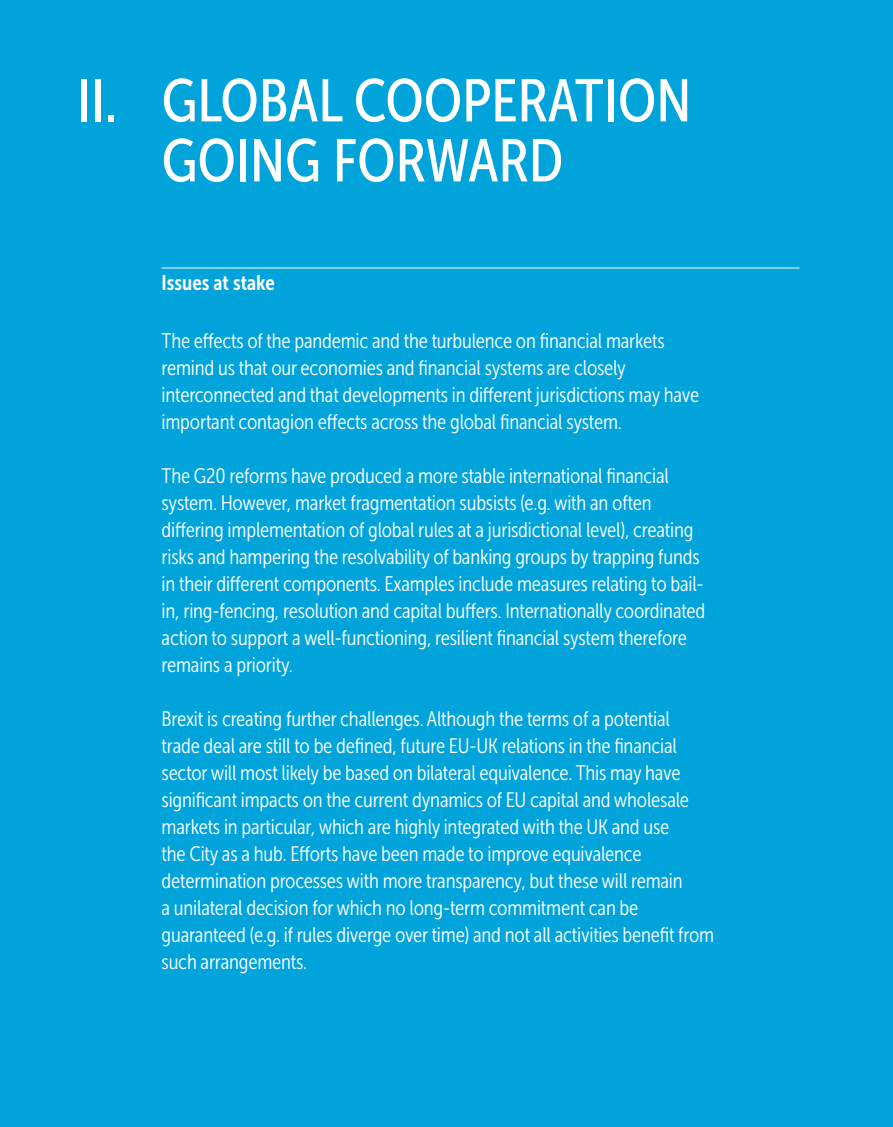
<style>
.page{position:relative;width:893px;height:1127px;background:#00a4db}
.page>*{position:absolute;margin:0;border:0;box-sizing:border-box;transform-origin:0 0}
.t1{font:60px/60px "Museo Sans Cond 500";color:#fff}
.t2{font:21px/27px "Museo Sans Cond 300";letter-spacing:-.01em;color:#fff}
.t3{font:21px "Museo Sans Cond 700";color:#fff}
</style>
<div class="page">
<hr style="left:162px;top:268px;width:637px;height:1px;background:#fff">
<p class="t1" style="left:162px;top:71px;width:531px;text-indent:-85px">II. GLOBAL COOPERATION<br>GOING FORWARD</p>
<p class="t3" style="left:162px;top:271px;width:115px">Issues at stake</p>
<p class="t2" style="left:162px;top:328px;width:539px">The effects of the pandemic and the turbulence on financial markets remind us that our economies and financial systems are closely interconnected and that developments in different jurisdictions may have important contagion effects across the global financial system.</p>
<p class="t2" style="left:162px;top:463px;width:545px">The G20 reforms have produced a more stable international financial system. However, market fragmentation subsists (e.g. with an often differing implementation of global rules at a jurisdictional level), creating risks and hampering the resolvability of banking groups by trapping funds in their different components. Examples include measures relating to bail&shy;in, ring-fencing, resolution and capital buffers. Internationally coordinated action to support a well-functioning, resilient financial system therefore remains a priority.</p>
<p class="t2" style="left:162px;top:706px;width:554px">Brexit is creating further challenges. Although the terms of a potential<br>trade deal are still to be defined, future EU-UK relations in the financial sector will most likely be based on bilateral equivalence. This may have significant impacts on the current dynamics of EU capital and wholesale markets in particular, which are highly integrated with the UK and use<br>the City as a hub. Efforts have been made to improve equivalence determination processes with more transparency, but these will remain<br>a unilateral decision for which no long-term commitment can be guaranteed (e.g. if rules diverge over time) and not all activities benefit from such arrangements.</p>
</div>
